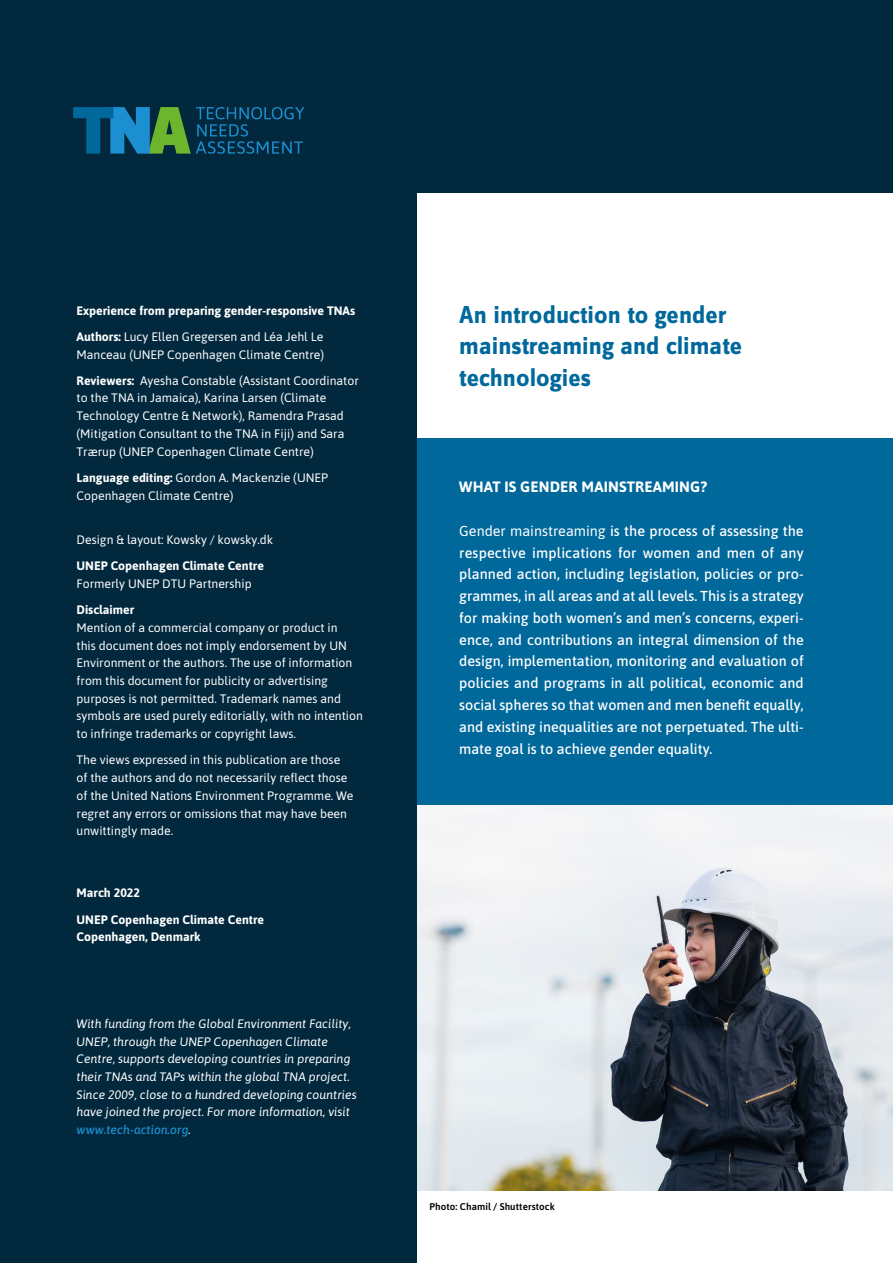
<style>
.page{position:relative;width:893px;height:1263px;background:#fff}
.page>*{position:absolute;margin:0;border:0;box-sizing:border-box;transform-origin:0 0}
.Mellemrubrik_niveau{font:700 25.5px/31.5px "Zine Sans Dis";color:#00689b}
.Boks_rubrik{font:700 15px "Asap";letter-spacing:.01em;color:#fff}
._2021_Boks{font:500 14.4px/21.8px "Asap";color:#fff;text-align:justify}
.Kolofon_ny{font:12.3px/17.7px "Asap";color:#fff}
.Kolofon_ny-2{font:italic 12.3px/17.7px "Asap";color:#fff}
.Kolofon_ny-3{font:700 12.3px "Asap";color:#fff}
.Kolofon{font:700 12.3px "Asap";color:#fff}
.Foto_credit{font:600 9.75px "Asap";letter-spacing:.01em;color:#000}
.s1{font-weight:700}
.s2{font-weight:500;color:#1b8fcf}
.s3{font-weight:400}
</style>
<div class="page">
<div style="left:327px;top:438px;width:566px;height:383px;background:#00689b"></div>
<img style="left:417px;top:805px;width:476px;height:386px">
<div style="left:0;top:0;width:417px;height:1263px;background:#02283d"></div>
<div style="left:374px;top:0;width:519px;height:192px;background:#02283d"></div>
<svg style="left:73px;top:107px;width:231px;height:47px"></svg>
<p class="Kolofon_ny-3" style="left:77px;top:302px;width:280px">Experience from preparing gender-responsive TNAs</p>
<p class="Kolofon_ny" style="left:77px;top:327px;width:249px"><span class="s1">Authors:</span> Lucy Ellen Gregersen and Léa Jehl Le<br>Manceau (UNEP Copenhagen Climate Centre)</p>
<p class="Kolofon_ny" style="left:77px;top:371px;width:284px"><span class="s1">Reviewers:</span> Ayesha Constable (Assistant Coordinator to the TNA in Jamaica), Karina Larsen (Climate Technology Centre &amp; Network), Ramendra Prasad (Mitigation Consultant to the TNA in Fiji) and Sara Trærup (UNEP Copenhagen Climate Centre)</p>
<p class="Kolofon_ny" style="left:77px;top:468px;width:253px"><span class="s1">Language editing:</span> Gordon A. Mackenzie (UNEP<br>Copenhagen Climate Centre)</p>
<p class="Kolofon_ny" style="left:77px;top:530px;width:198px">Design &amp; layout: Kowsky / kowsky.dk</p>
<p class="Kolofon_ny-3" style="left:77px;top:557px;width:189px">UNEP Copenhagen Climate Centre</p>
<p class="Kolofon_ny" style="left:77px;top:574px;width:177px">Formerly UNEP DTU Partnership</p>
<p class="Kolofon_ny-3" style="left:77px;top:601px;width:59px">Disclaimer</p>
<p class="Kolofon_ny" style="left:77px;top:618px;width:288px">Mention of a commercial company or product in<br>this document does not imply endorsement by UN Environment or the authors. The use of information from this document for publicity or advertising purposes is not permitted. Trademark names and symbols are used purely editorially, with no intention to infringe trademarks or copyright laws.</p>
<p class="Kolofon_ny" style="left:77px;top:750px;width:278px">The views expressed in this publication are those of the authors and do not necessarily reflect those of the United Nations Environment Programme. We regret any errors or omissions that may have been unwittingly made.</p>
<p class="Kolofon_ny-3" style="left:77px;top:884px;width:65px">March 2022</p>
<p class="Kolofon" style="left:77px;top:911px;width:189px">UNEP Copenhagen Climate Centre</p>
<p class="Kolofon" style="left:77px;top:928px;width:126px">Copenhagen, Denmark</p>
<p class="Kolofon_ny-2" style="left:77px;top:1014px;width:282px">With funding from the Global Environment Facility, UNEP, through the UNEP Copenhagen Climate Centre, supports developing countries in preparing their TNAs and TAPs within the global TNA project.<br>Since 2009, close to a hundred developing countries have joined the project. For more information, visit <span class="s2">www.tech-action.org</span>.</p>
<p class="Mellemrubrik_niveau" style="left:459px;top:300px;width:284px">An introduction to gender mainstreaming and climate technologies</p>
<p class="Boks_rubrik" style="left:459px;top:476px;width:249px">WHAT IS GENDER MAINSTREAMING?</p>
<p class="_2021_Boks" style="left:459px;top:519px;width:346px"><span class="s3">Gender mainstreaming</span> is the process of assessing the respective implications for women and men of any planned action, including legislation, policies or pro&shy;grammes, in all areas and at all levels. This is a strategy for making both women’s and men’s concerns, experi&shy;ence, and contributions an integral dimension of the design, implementation, monitoring and evaluation of policies and programs in all political, economic and social spheres so that women and men benefit equally, and existing inequalities are not perpetuated. The ulti&shy;mate goal is to achieve gender equality.</p>
<p class="Foto_credit" style="left:429px;top:1199px;width:127px">Photo: Chamil / Shutterstock</p>
</div>
